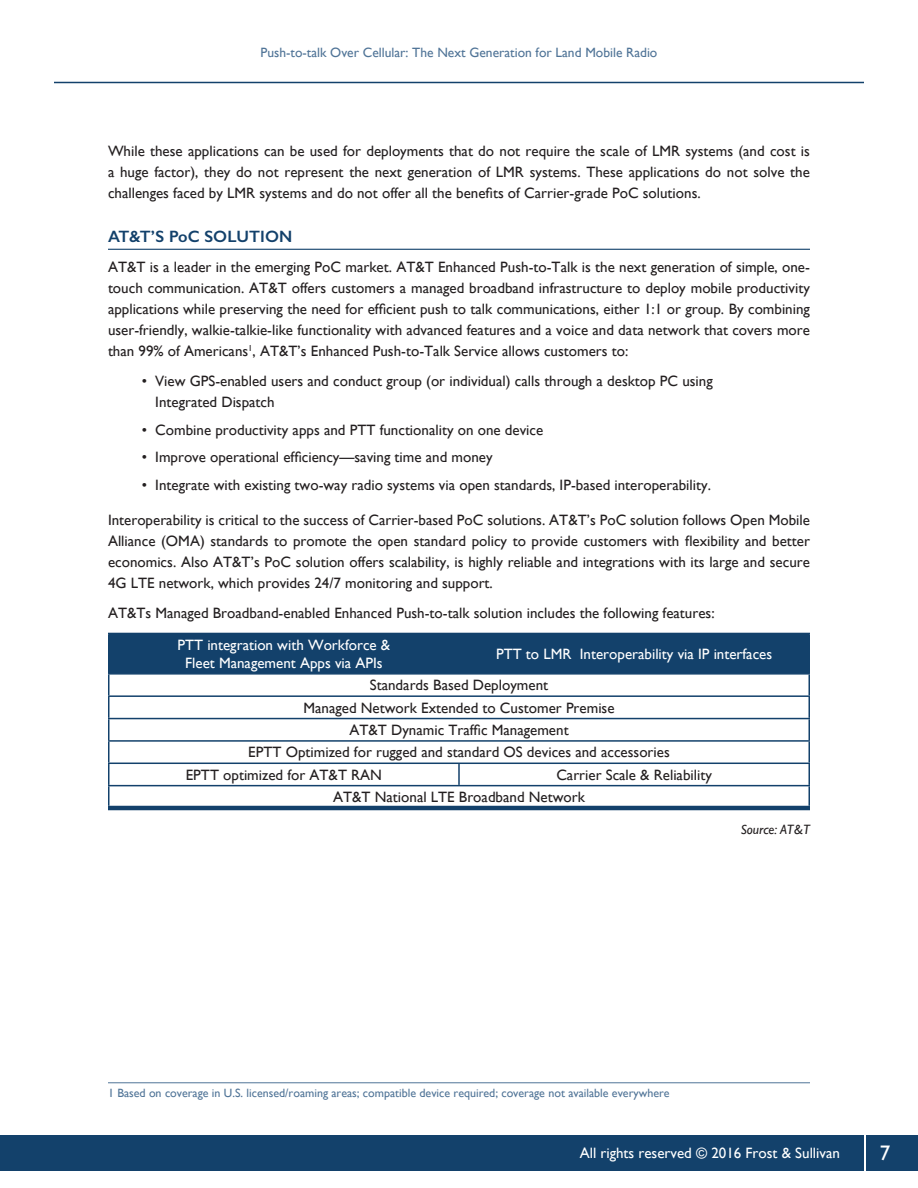
<style>
.page{position:relative;width:918px;height:1188px;background:#fff}
.page>*{position:absolute;margin:0;border:0;box-sizing:border-box;transform-origin:0 0}
.t1{font:21px "Gill Sans";color:#fff}
.t2{font:600 16.5px "Gill Sans";color:#13416b}
.t3{font:15px/21px "Gill Sans";color:#231f20;text-align:justify}
.t4{font:15px/18px "Gill Sans";color:#fff;text-align:center}
.t5{font:13.5px "Gill Sans";color:#507497}
.t6{font:italic 13.5px "Gill Sans";color:#231f20}
.t7{font:12px "Gill Sans";color:#507497}
</style>
<div class="page">
<div style="left:0;top:1135px;width:918px;height:36px;background:#13416b"></div>
<hr style="left:864px;top:1131px;width:1px;height:45px;background:#fff">
<hr style="left:54px;top:82px;width:810px;height:1px;background:#13416b">
<hr style="left:108px;top:249px;width:702px;height:1px;background:#13416b">
<div style="left:110px;top:634px;width:698px;height:39px;background:#13416b"></div>
<svg style="left:110px;top:717px;width:698px;height:89px"></svg>
<hr style="left:108px;top:633px;width:351px;height:1px;background:#13416b">
<hr style="left:108px;top:634px;width:2px;height:39px;background:#13416b">
<hr style="left:459px;top:633px;width:351px;height:1px;background:#13416b">
<hr style="left:458px;top:634px;width:2px;height:39px;background:#13416b">
<hr style="left:808px;top:634px;width:2px;height:39px;background:#13416b">
<hr style="left:108px;top:673px;width:351px;height:2px;background:#13416b">
<hr style="left:108px;top:675px;width:2px;height:20px;background:#13416b">
<hr style="left:459px;top:673px;width:351px;height:2px;background:#13416b">
<hr style="left:808px;top:675px;width:2px;height:20px;background:#13416b">
<hr style="left:108px;top:695px;width:351px;height:2px;background:#13416b">
<hr style="left:108px;top:697px;width:2px;height:21px;background:#13416b">
<hr style="left:459px;top:695px;width:351px;height:2px;background:#13416b">
<hr style="left:808px;top:697px;width:2px;height:21px;background:#13416b">
<hr style="left:108px;top:718px;width:351px;height:1px;background:#13416b">
<hr style="left:108px;top:719px;width:2px;height:21px;background:#13416b">
<hr style="left:459px;top:718px;width:351px;height:1px;background:#13416b">
<hr style="left:808px;top:719px;width:2px;height:21px;background:#13416b">
<hr style="left:108px;top:740px;width:351px;height:2px;background:#13416b">
<hr style="left:108px;top:742px;width:2px;height:21px;background:#13416b">
<hr style="left:459px;top:740px;width:351px;height:2px;background:#13416b">
<hr style="left:808px;top:742px;width:2px;height:21px;background:#13416b">
<hr style="left:108px;top:763px;width:351px;height:1px;background:#13416b">
<hr style="left:108px;top:764px;width:2px;height:21px;background:#13416b">
<hr style="left:459px;top:763px;width:351px;height:1px;background:#13416b">
<hr style="left:458px;top:764px;width:2px;height:21px;background:#13416b">
<hr style="left:808px;top:764px;width:2px;height:21px;background:#13416b">
<hr style="left:108px;top:785px;width:351px;height:1px;background:#13416b">
<hr style="left:108px;top:786px;width:2px;height:20px;background:#13416b">
<hr style="left:459px;top:785px;width:351px;height:1px;background:#13416b">
<hr style="left:808px;top:786px;width:2px;height:20px;background:#13416b">
<hr style="left:108px;top:806px;width:351px;height:4px;background:#13416b">
<hr style="left:459px;top:806px;width:351px;height:4px;background:#13416b">
<hr style="left:108px;top:1082px;width:702px;height:1px;background:#507497">
<p class="t5" style="left:261px;top:45px;width:398px">Push-to-talk Over Cellular: The Next Generation for Land Mobile Radio</p>
<p class="t3" style="left:108px;top:141px;width:703px">While these applications can be used for deployments that do not require the scale of LMR systems (and cost is a huge factor), they do not represent the next generation of LMR systems. These applications do not solve the challenges faced by LMR systems and do not offer all the benefits of Carrier-grade PoC solutions.</p>
<p class="t2" style="left:108px;top:226px;width:186px">AT&amp;T’S POC SO LUTIO N</p>
<p class="t3" style="left:108px;top:256px;width:704px">AT&amp;T is a leader in the emerging PoC market. AT&amp;T Enhanced Push-to-Talk is the next generation of simple, one&shy;touch communication. AT&amp;T offers customers a managed broadband infrastructure to deploy mobile productivity applications while preserving the need for efficient push to talk communications, either 1:1 or group. By combining user-friendly, walkie-talkie-like functionality with advanced features and a voice and data network that covers more than 99% of Americans<sup>1</sup>, AT&amp;T’s Enhanced Push-to-Talk Service allows customers to:</p>
<p class="t3" style="left:155px;top:370px;width:559px;text-indent:-14px">• View GPS-enabled users and conduct group (or individual) calls through a desktop PC using<br>Integrated Dispatch</p>
<p class="t3" style="left:142px;top:419px;width:403px">• Combine productivity apps and PTT functionality on one device</p>
<p class="t3" style="left:142px;top:447px;width:352px">• Improve operational efficiency—saving time and money</p>
<p class="t3" style="left:142px;top:475px;width:571px">• Integrate with existing two-way radio systems via open standards, IP-based interoperability.</p>
<p class="t3" style="left:108px;top:509px;width:704px">Interoperability is critical to the success of Carrier-based PoC solutions. AT&amp;T’s PoC solution follows Open Mobile Alliance (OMA) standards to promote the open standard policy to provide customers with flexibility and better economics. Also AT&amp;T’s PoC solution offers scalability, is highly reliable and integrations with its large and secure 4G LTE network, which provides 24/7 monitoring and support.</p>
<p class="t3" style="left:108px;top:602px;width:608px">AT&amp;Ts Managed Broadband-enabled Enhanced Push-to-talk solution includes the following features:</p>
<p class="t4" style="left:177px;top:636px;width:214px">PTT integration with Workforce &amp;<br>Fleet Management Apps via APIs</p>
<p class="t4" style="left:496px;top:645px;width:278px">PTT to LMR Interoperability via IP interfaces</p>
<p class="t3" style="left:370px;top:674px;width:180px">Standards Based Deployment</p>
<p class="t3" style="left:304px;top:697px;width:313px">Managed Network Extended to Customer Premise</p>
<p class="t3" style="left:349px;top:719px;width:221px">AT&amp;T Dynamic Traffic Management</p>
<p class="t3" style="left:248px;top:742px;width:423px">EPTT Optimized for rugged and standard OS devices and accessories</p>
<p class="t3" style="left:186px;top:764px;width:198px">EPTT optimized for AT&amp;T RAN</p>
<p class="t3" style="left:333px;top:763px;width:380px;line-height:22.4px;text-indent:223px">Carrier Scale &amp; Reliability<br>AT&amp;T National LTE Broadband Network</p>
<p class="t6" style="left:741px;top:822px;width:71px">Source: AT&amp;T</p>
<p class="t7" style="left:108px;top:1086px;width:563px">1 Based on coverage in U.S. licensed/roaming areas; compatible device required; coverage not available everywhere</p>
<p class="t4" style="left:580px;top:1144px;width:262px">All rights reserved © 2016 Frost &amp; Sullivan</p>
<h1 class="t1" style="left:880px;top:1141px;width:12px">7</h1>
</div>
